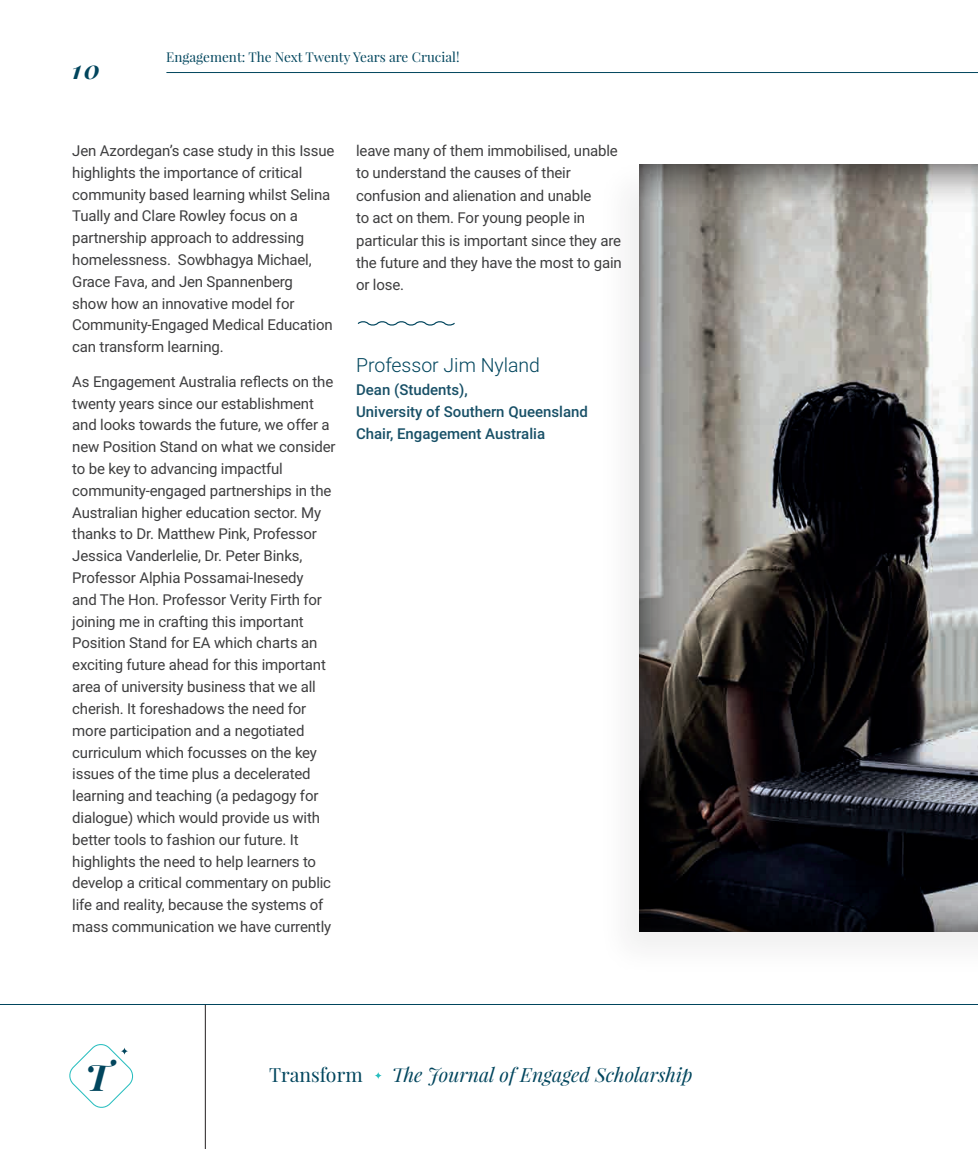
<style>
.page{position:relative;width:978px;height:1149px;background:#fff}
.page>*{position:absolute;margin:0;border:0;box-sizing:border-box;transform-origin:0 0}
.t1{font:italic 700 36.6px "Playfair Display";color:#01455d}
.t2{font:italic 700 25.5px "Playfair Display";color:#01455d}
.t3{font:italic 19.5px "Playfair Display";color:#01455d}
.Body{font:300 19.5px "Roboto";color:#01455d}
.t4{font:19.5px "Playfair Display";color:#01455d}
.Body-2{font:15px/21.8px "Roboto";letter-spacing:-.01em;color:#3e3e3f}
.Body-3{font:500 15px/22.4px "Roboto";color:#185067}
.t5{font:13.5px "Playfair Display";color:#01455d}
</style>
<div class="page">
<svg style="left:69px;top:1044px;width:65px;height:64px"></svg>
<svg style="left:120px;top:1046px;width:8px;height:8px"></svg>
<svg style="left:374px;top:1071px;width:8px;height:8px"></svg>
<hr style="left:0;top:1003px;width:978px;height:1px;background:#01455d">
<hr style="left:205px;top:1004px;width:1px;height:144px;background:#231f20">
<hr style="left:166px;top:72px;width:812px;height:1px;background:#01455d">
<svg style="left:357px;top:321px;width:98px;height:5px"></svg>
<div style="left:595px;top:156px;width:383px;height:823px;background:#fafafa"></div>
<svg style="left:639px;top:164px;width:339px;height:768px;background:#605f5e"></svg>
<h2 class="t2" style="left:72px;top:52px;width:29px">10</h2>
<p class="t5" style="left:166px;top:49px;width:295px">Engagement: The Next Twenty Years are Crucial!</p>
<p class="Body-2" style="left:72px;top:139px;width:264px">Jen Azordegan’s case study in this Issue highlights the importance of critical community based learning whilst Selina Tually and Clare Rowley focus on a partnership approach to addressing homelessness. Sowbhagya Michael, Grace Fava, and Jen Spannenberg<br>show how an innovative model for Community-Engaged Medical Education can transform learning.</p>
<p class="Body-2" style="left:72px;top:370px;width:265px">As Engagement Australia reflects on the twenty years since our establishment and looks towards the future, we offer a new Position Stand on what we consider to be key to advancing impactful community-engaged partnerships in the Australian higher education sector. My thanks to Dr. Matthew Pink, Professor Jessica Vanderlelie, Dr. Peter Binks, Professor Alphia Possamai-Inesedy<br>and The Hon. Professor Verity Firth for joining me in crafting this important Position Stand for EA which charts an exciting future ahead for this important area of university business that we all cherish. It foreshadows the need for more participation and a negotiated curriculum which focusses on the key issues of the time plus a decelerated learning and teaching (a pedagogy for dialogue) which would provide us with better tools to fashion our future. It highlights the need to help learners to develop a critical commentary on public life and reality, because the systems of mass communication we have currently</p>
<p class="Body-2" style="left:356px;top:139px;width:267px;line-height:22.4px">leave many of them immobilised, unable to understand the causes of their confusion and alienation and unable<br>to act on them. For young people in particular this is important since they are the future and they have the most to gain or lose.</p>
<p class="Body" style="left:356px;top:351px;width:186px">Professor Jim Nyland</p>
<p class="Body-3" style="left:356px;top:377px;width:233px">Dean (Students),<br>University of Southern Queensland<br>Chair, Engagement Australia</p>
<h1 class="t1" style="left:85px;top:1051px;width:26px">T</h1>
<h3 class="t4" style="left:269px;top:1061px;width:95px">Transform</h3>
<h3 class="t3" style="left:392px;top:1060px;width:302px">The Journal of Engaged Scholarship</h3>
</div>
